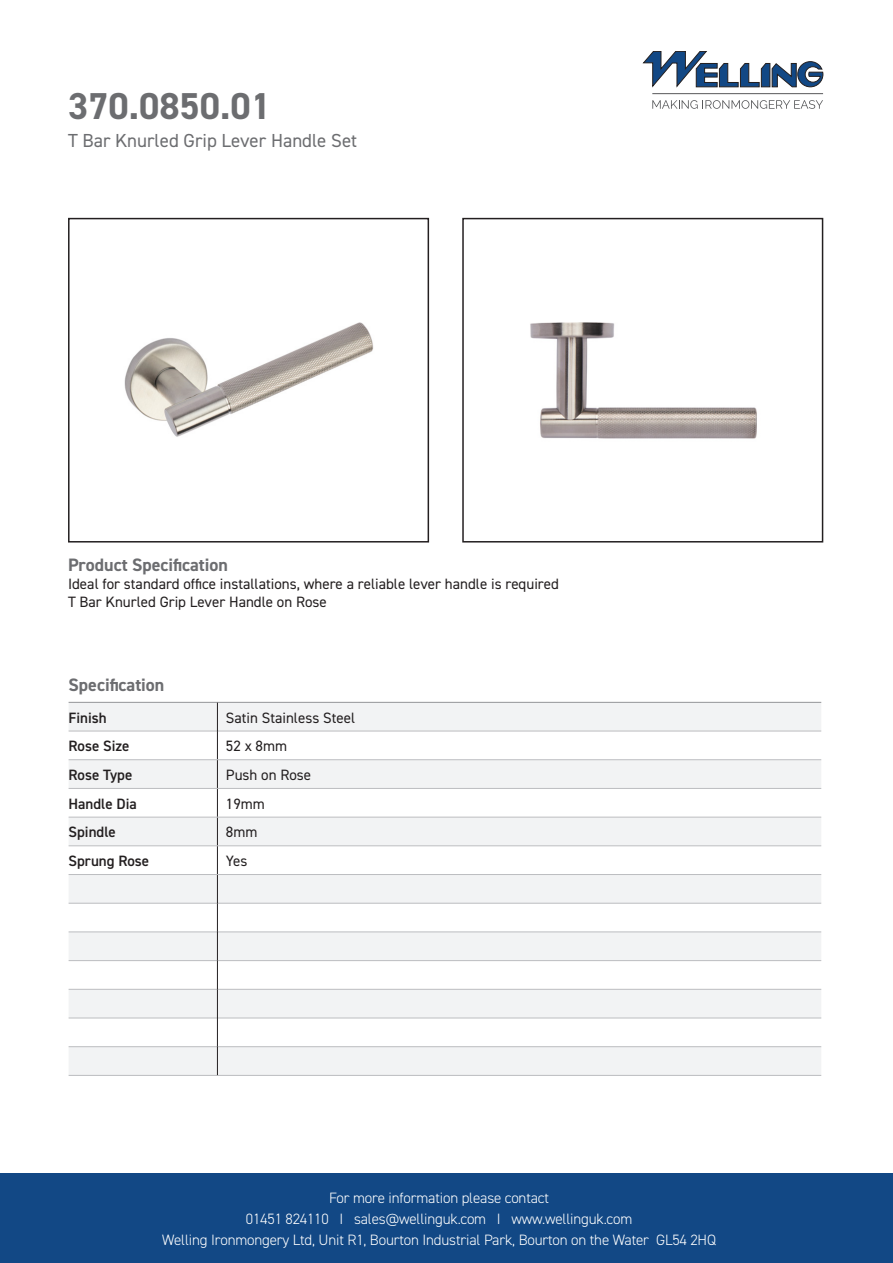
<style>
.page{position:relative;width:893px;height:1263px;background:#fff}
.page>*{position:absolute;margin:0;border:0;box-sizing:border-box;transform-origin:0 0}
.t1{font:700 37.5px "DIN2014";color:#6c6d70}
.t2{font:18.9px "DIN2014";color:#6c6d70}
.t3{font:700 18px "DIN2014";color:#6c6d70}
.t4{font:300 15px/21px "DIN2014";letter-spacing:-.01em;color:#fff;text-align:center}
.t5{font:15px "DIN2014";color:#231f20}
.t6{font:600 15px "DIN2014";color:#231f20}
</style>
<div class="page">
<div style="left:0;top:1174px;width:893px;height:89px;background:#124885"></div>
<div style="left:68px;top:218px;width:361px;height:324px;border:2px solid #231f20"></div>
<div style="left:462px;top:218px;width:361px;height:324px;border:2px solid #231f20"></div>
<hr style="left:652px;top:93px;width:171px;height:1px;background:#57585a">
<svg style="left:652px;top:100px;width:171px;height:9px"></svg>
<svg style="left:643px;top:51px;width:180px;height:37px"></svg>
<svg style="left:69px;top:703px;width:752px;height:372px;fill:#f2f3f4"></svg>
<hr style="left:69px;top:702px;width:148px;height:1px;background:#939598">
<hr style="left:217px;top:702px;width:604px;height:1px;background:#939598">
<hr style="left:69px;top:731px;width:148px;height:1px;background:#bcbdc0">
<hr style="left:218px;top:731px;width:603px;height:1px;background:#bcbdc0">
<hr style="left:69px;top:903px;width:148px;height:1px;background:#bcbdc0">
<hr style="left:218px;top:903px;width:603px;height:1px;background:#bcbdc0">
<hr style="left:69px;top:932px;width:148px;height:1px;background:#bcbdc0">
<hr style="left:218px;top:932px;width:603px;height:1px;background:#bcbdc0">
<hr style="left:69px;top:960px;width:148px;height:1px;background:#bcbdc0">
<hr style="left:218px;top:960px;width:603px;height:1px;background:#bcbdc0">
<hr style="left:69px;top:989px;width:148px;height:1px;background:#bcbdc0">
<hr style="left:218px;top:989px;width:603px;height:1px;background:#bcbdc0">
<hr style="left:69px;top:1018px;width:148px;height:1px;background:#bcbdc0">
<hr style="left:218px;top:1018px;width:603px;height:1px;background:#bcbdc0">
<hr style="left:69px;top:1046px;width:148px;height:1px;background:#bcbdc0">
<hr style="left:218px;top:1046px;width:603px;height:1px;background:#bcbdc0">
<hr style="left:69px;top:1075px;width:148px;height:1px;background:#bcbdc0">
<hr style="left:217px;top:1075px;width:604px;height:1px;background:#bcbdc0">
<svg style="left:217px;top:702px;width:1px;height:373px"></svg>
<hr style="left:69px;top:759px;width:148px;height:1px;background:#bcbdc0">
<hr style="left:217px;top:759px;width:604px;height:1px;background:#bcbdc0">
<hr style="left:69px;top:788px;width:148px;height:1px;background:#bcbdc0">
<hr style="left:217px;top:788px;width:604px;height:1px;background:#bcbdc0">
<hr style="left:69px;top:817px;width:148px;height:1px;background:#bcbdc0">
<hr style="left:217px;top:817px;width:604px;height:1px;background:#bcbdc0">
<hr style="left:69px;top:845px;width:148px;height:1px;background:#bcbdc0">
<hr style="left:217px;top:845px;width:604px;height:1px;background:#bcbdc0">
<hr style="left:69px;top:874px;width:148px;height:1px;background:#bcbdc0">
<hr style="left:217px;top:874px;width:604px;height:1px;background:#bcbdc0">
<img style="left:124px;top:322px;width:250px;height:115px">
<img style="left:530px;top:322px;width:227px;height:117px">
<p class="t1" style="left:68px;top:81px;width:204px">370.0850.01</p>
<p class="t2" style="left:68px;top:128px;width:291px">T Bar Knurled Grip Lever Handle Set</p>
<p class="t3" style="left:68px;top:553px;width:161px">Product Specification</p>
<p class="t5" style="left:68px;top:574px;width:492px">Ideal for standard office installations, where a reliable lever handle is required</p>
<p class="t5" style="left:68px;top:592px;width:260px">T Bar Knurled Grip Lever Handle on Rose</p>
<p class="t3" style="left:69px;top:672px;width:97px">Specification</p>
<p class="t6" style="left:69px;top:707px;width:40px">Finish</p>
<p class="t5" style="left:226px;top:708px;width:131px">Satin Stainless Steel</p>
<p class="t6" style="left:69px;top:736px;width:62px">Rose Size</p>
<p class="t5" style="left:226px;top:737px;width:63px">52 x 8mm</p>
<p class="t6" style="left:69px;top:765px;width:65px">Rose Type</p>
<p class="t5" style="left:226px;top:765px;width:87px">Push on Rose</p>
<p class="t6" style="left:69px;top:793px;width:70px">Handle Dia</p>
<p class="t5" style="left:226px;top:794px;width:41px">19mm</p>
<p class="t6" style="left:69px;top:822px;width:49px">Spindle</p>
<p class="t5" style="left:226px;top:823px;width:33px">8mm</p>
<p class="t6" style="left:69px;top:851px;width:82px">Sprung Rose</p>
<p class="t5" style="left:226px;top:851px;width:23px">Yes</p>
<p class="t4" style="left:162px;top:1187px;width:555px">For more information please contact<br>01451 824110 I sales@wellinguk.com I www.wellinguk.com<br>Welling Ironmongery Ltd, Unit R1, Bourton Industrial Park, Bourton on the Water GL54 2HQ</p>
</div>
